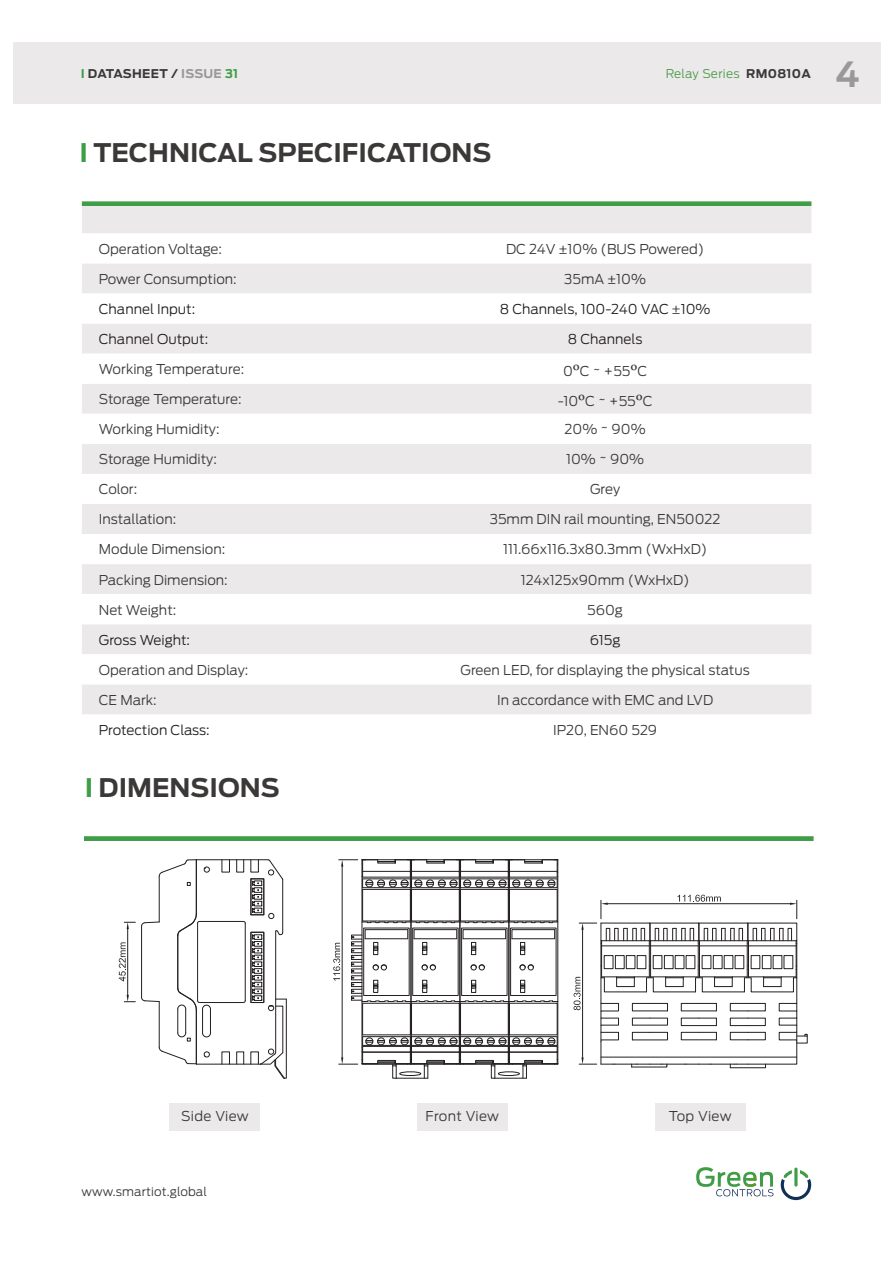
<style>
.page{position:relative;width:893px;height:1263px;background:#fff}
.page>*{position:absolute;margin:0;border:0;box-sizing:border-box;transform-origin:0 0}
.t1{font:700 34.5px "Antenna";color:#99989a}
.t2{font:700 25.5px "Antenna";color:#3b3838}
.t3{font:300 13.5px "Antenna";color:#3b3838}
.t4{font:300 13.5px "Antenna";color:#231f20}
.t5{font:300 13.5px "Antenna";letter-spacing:.025em;color:#3b3838}
.t6{font:300 12px "Antenna";letter-spacing:.01em;color:#3b3838}
.t7{font:700 12px "Antenna";letter-spacing:.025em;color:#3b3838}
.t8{font:300 12px "Antenna";letter-spacing:.02em;color:#4a9a48}
.s1{color:#3e9d46}
.s2{color:#99989a}
.s3{font-weight:700;color:#3b3838}
.s4{font-family:"Minion Pro";font-weight:400;font-size:15px;color:#231f20}
.s5{font-family:"Minion Pro";font-weight:400;font-size:15px}
.s6{font-family:"Minion Pro";font-weight:400;font-size:21px}
</style>
<div class="page">
<hr style="left:794px;top:1167px;width:3px;height:19px;background:#3e9d46;border-radius:2px">
<svg style="left:781px;top:1170px;width:30px;height:30px"></svg>
<svg style="left:696px;top:1167px;width:77px;height:29px"></svg>
<div style="left:13px;top:43px;width:867px;height:61px;background:#ece9ea"></div>
<hr style="left:127px;top:929px;width:1px;height:66px;background:#231f20">
<svg style="left:124px;top:995px;width:11px;height:7px"></svg>
<svg style="left:124px;top:922px;width:11px;height:7px"></svg>
<svg style="left:119px;top:942px;width:7px;height:39px"></svg>
<hr style="left:342px;top:866px;width:1px;height:191px;background:#231f20">
<hr style="left:558px;top:922px;width:1px;height:79px;background:#231f20">
<hr style="left:509px;top:922px;width:1px;height:79px;background:#231f20">
<hr style="left:460px;top:922px;width:1px;height:79px;background:#231f20">
<hr style="left:362px;top:876px;width:1px;height:171px;background:#231f20">
<hr style="left:411px;top:922px;width:1px;height:79px;background:#231f20">
<svg style="left:339px;top:859px;width:220px;height:64px"></svg>
<hr style="left:396px;top:1078px;width:32px;height:1px;background:#231f20">
<hr style="left:495px;top:1078px;width:31px;height:1px;background:#231f20">
<svg style="left:574px;top:895px;width:223px;height:173px"></svg>
<hr style="left:196px;top:1064px;width:64px;height:1px;background:#231f20">
<svg style="left:204px;top:1051px;width:6px;height:6px"></svg>
<hr style="left:196px;top:859px;width:72px;height:1px;background:#231f20">
<div style="left:222px;top:1052px;width:8px;height:12px;border:1px solid #231f20"></div>
<div style="left:236px;top:1052px;width:8px;height:12px;border:1px solid #231f20"></div>
<hr style="left:282px;top:880px;width:1px;height:53px;background:#231f20">
<div style="left:236px;top:859px;width:8px;height:13px;border:1px solid #231f20"></div>
<div style="left:222px;top:859px;width:8px;height:13px;border:1px solid #231f20"></div>
<svg style="left:204px;top:866px;width:6px;height:6px"></svg>
<hr style="left:197px;top:923px;width:1px;height:78px;background:#231f20">
<hr style="left:199px;top:921px;width:45px;height:1px;background:#231f20">
<hr style="left:245px;top:923px;width:1px;height:78px;background:#231f20">
<hr style="left:199px;top:1002px;width:45px;height:1px;background:#231f20">
<svg style="left:243px;top:859px;width:40px;height:64px"></svg>
<svg style="left:252px;top:930px;width:35px;height:149px"></svg>
<div style="left:251px;top:932px;width:13px;height:71px;border:1px solid #231f20"></div>
<hr style="left:196px;top:1010px;width:1px;height:54px;background:#231f20">
<hr style="left:178px;top:935px;width:1px;height:53px;background:#231f20">
<svg style="left:177px;top:913px;width:22px;height:22px"></svg>
<hr style="left:196px;top:860px;width:1px;height:54px;background:#231f20">
<hr style="left:159px;top:1001px;width:1px;height:46px;background:#231f20">
<svg style="left:159px;top:1047px;width:37px;height:17px"></svg>
<hr style="left:159px;top:876px;width:1px;height:46px;background:#231f20">
<svg style="left:177px;top:988px;width:34px;height:53px"></svg>
<svg style="left:141px;top:997px;width:19px;height:5px"></svg>
<hr style="left:141px;top:926px;width:1px;height:71px;background:#231f20">
<svg style="left:141px;top:921px;width:19px;height:6px"></svg>
<svg style="left:159px;top:859px;width:37px;height:26px"></svg>
<svg style="left:333px;top:929px;width:226px;height:149px"></svg>
<svg style="left:84px;top:836px;width:730px;height:5px;background:#47a14f"></svg>
<svg style="left:82px;top:201px;width:729px;height:5px;background:#4ca454"></svg>
<div style="left:82px;top:206px;width:729px;height:27px;background:#ece9ea"></div>
<svg style="left:82px;top:264px;width:729px;height:450px;fill:#ece9ea"></svg>
<div style="left:170px;top:1103px;width:90px;height:28px;background:#ece9ea"></div>
<div style="left:417px;top:1103px;width:91px;height:28px;background:#ece9ea"></div>
<div style="left:655px;top:1103px;width:91px;height:28px;background:#ece9ea"></div>
<p class="t7" style="left:81px;top:66px;width:159px"><span class="s1">I</span> DATASHEET / <span class="s2">ISSUE</span> <span class="s1">31</span></p>
<p class="t8" style="left:666px;top:66px;width:147px">Relay Series <span class="s3">RM0810A</span></p>
<h1 class="t1" style="left:835px;top:54px;width:26px">4</h1>
<p class="t2" style="left:80px;top:138px;width:413px"><span class="s1">I</span> TECHNICAL SPECIFICATIONS</p>
<p class="t3" style="left:99px;top:241px;width:125px">Operation Voltage:</p>
<p class="t3" style="left:506px;top:241px;width:200px">DC 24V <span class="s4">±</span>10% (BUS Powered)</p>
<p class="t3" style="left:99px;top:271px;width:139px">Power Consumption:</p>
<p class="t3" style="left:564px;top:271px;width:83px">35mA <span class="s4">±</span>10%</p>
<p class="t4" style="left:99px;top:301px;width:98px">Channel Input:</p>
<p class="t4" style="left:500px;top:301px;width:212px">8 Channels, 100-240 VAC <span class="s5">±</span>10%</p>
<p class="t4" style="left:99px;top:331px;width:111px">Channel Output:</p>
<p class="t4" style="left:568px;top:331px;width:76px">8 Channels</p>
<p class="t3" style="left:99px;top:361px;width:147px">Working Temperature:</p>
<p class="t3" style="left:563px;top:363px;width:86px">0<span class="s6">º</span>C ~ +55<span class="s6">º</span>C</p>
<p class="t3" style="left:99px;top:391px;width:144px">Storage Temperature:</p>
<p class="t3" style="left:558px;top:393px;width:96px">-10<span class="s6">º</span>C ~ +55<span class="s6">º</span>C</p>
<p class="t3" style="left:99px;top:421px;width:122px">Working Humidity:</p>
<p class="t3" style="left:565px;top:421px;width:83px">20% ~ 90%</p>
<p class="t3" style="left:99px;top:451px;width:119px">Storage Humidity:</p>
<p class="t3" style="left:566px;top:451px;width:80px">10% ~ 90%</p>
<p class="t3" style="left:99px;top:481px;width:40px">Color:</p>
<p class="t3" style="left:590px;top:481px;width:32px">Grey</p>
<p class="t3" style="left:99px;top:511px;width:79px">Installation:</p>
<p class="t3" style="left:490px;top:511px;width:232px">35mm DIN rail mounting, EN50022</p>
<p class="t3" style="left:99px;top:541px;width:128px">Module Dimension:</p>
<p class="t3" style="left:503px;top:541px;width:206px">111.66x116.3x80.3mm (WxHxD)</p>
<p class="t3" style="left:99px;top:572px;width:130px">Packing Dimension:</p>
<p class="t3" style="left:521px;top:572px;width:170px">124x125x90mm (WxHxD)</p>
<p class="t3" style="left:99px;top:602px;width:79px">Net Weight:</p>
<p class="t3" style="left:587px;top:602px;width:37px">560g</p>
<p class="t4" style="left:99px;top:632px;width:93px">Gross Weight:</p>
<p class="t4" style="left:590px;top:632px;width:32px">615g</p>
<p class="t3" style="left:99px;top:662px;width:151px">Operation and Display:</p>
<p class="t3" style="left:461px;top:662px;width:291px">Green LED, for displaying the physical status</p>
<p class="t3" style="left:99px;top:692px;width:59px">CE Mark:</p>
<p class="t3" style="left:497px;top:692px;width:218px">In accordance with EMC and LVD</p>
<p class="t4" style="left:99px;top:722px;width:112px">Protection Class:</p>
<p class="t3" style="left:553px;top:722px;width:106px">IP20, EN60 529</p>
<p class="t2" style="left:85px;top:773px;width:196px"><span class="s1">I</span> DIMENSIONS</p>
<p class="t5" style="left:181px;top:1108px;width:69px">Side View</p>
<p class="t5" style="left:426px;top:1108px;width:75px">Front View</p>
<p class="t3" style="left:669px;top:1108px;width:64px">Top View</p>
<p class="t6" style="left:82px;top:1184px;width:127px">www.smartiot.global</p>
</div>
